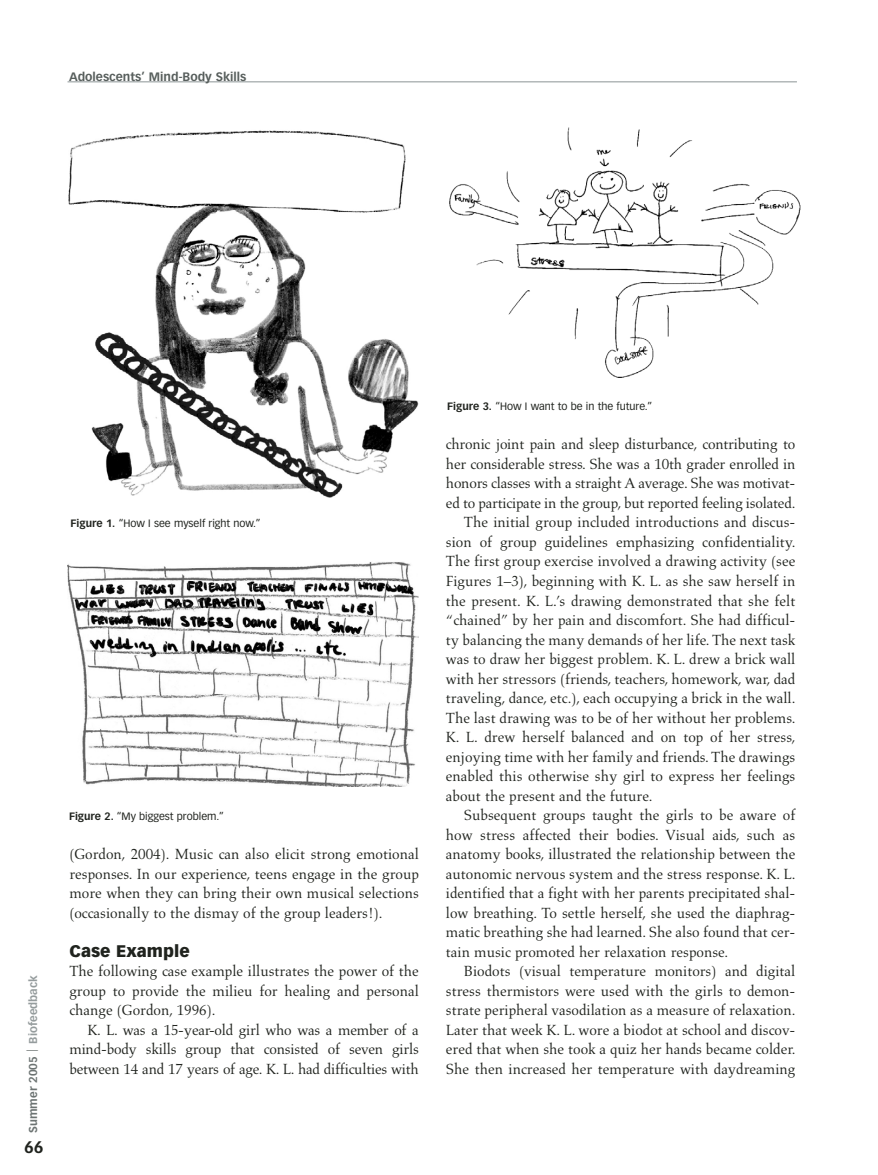
<style>
.page{position:relative;width:878px;height:1175px;background:#fff}
.page>*{position:absolute;margin:0;border:0;box-sizing:border-box;transform-origin:0 0}
.t1{font:900 16.5px "Vectora LH";color:#20231e}
.t2{font:700 16.5px "Vectora LH";color:#20231e}
.t3{font:15px/19.5px "Aldus";color:#20231e;text-align:justify}
.t4{font:700 12px "Vectora LH";color:#575e5c}
.t5{font:700 11.25px "Vectora LH";color:#959c9d}
.t6{font:10.5px "Vectora LH";color:#20231e}
.s1{font-weight:700}
.s2{color:#6c7372}
.s3{color:#575e5c}
</style>
<div class="page">
<hr style="left:68px;top:81px;width:728px;height:1px;background:#b2b8b9">
<img style="left:449px;top:127px;width:351px;height:250px">
<img style="left:68px;top:130px;width:351px;height:367px">
<img style="left:67px;top:562px;width:352px;height:224px">
<p class="t4" style="left:69px;top:72px;width:179px">Adolescents’ Mind-Body Skills</p>
<p class="t6" style="left:71px;top:519px;width:191px"><span class="s1">Figure 1.</span> “How I see myself right now.”</p>
<p class="t5" style="left:28px;top:1133px;width:159px;rotate:-90deg"><span class="s2">Summer 2005</span> <span class="s3">⎪</span> Biofeedback</p>
<p class="t2" style="left:24px;top:1140px;width:21px">66</p>
<p class="t6" style="left:69px;top:812px;width:156px"><span class="s1">Figure 2.</span> “My biggest problem.”</p>
<p class="t3" style="left:69px;top:845px;width:351px">(Gordon, 2004). Music can also elicit strong emotional responses. In our experience, teens engage in the group more when they can bring their own musical selections (occasionally to the dismay of the group leaders!).</p>
<p class="t1" style="left:69px;top:943px;width:122px">Case Example</p>
<p class="t3" style="left:69px;top:962px;width:351px">The following case example illustrates the power of the group to provide the milieu for healing and personal change (Gordon, 1996).</p>
<p class="t3" style="left:69px;top:1021px;width:351px;text-indent:18px">K. L. was a 15-year-old girl who was a member of a mind-body skills group that consisted of seven girls between 14 and 17 years of age. K. L. had difficulties with</p>
<p class="t6" style="left:447px;top:402px;width:206px"><span class="s1">Figure 3.</span> “How I want to be in the future.”</p>
<p class="t3" style="left:446px;top:436px;width:351px">chronic joint pain and sleep disturbance, contributing to</p>
<p class="t3" style="left:446px;top:455px;width:351px">her considerable stress. She was a 10th grader enrolled in</p>
<p class="t3" style="left:446px;top:475px;width:351px">honors classes with a straight A average. She was motivat-</p>
<p class="t3" style="left:446px;top:494px;width:351px">ed to participate in the group, but reported feeling isolated.</p>
<p class="t3" style="left:464px;top:514px;width:333px">The initial group included introductions and discus-</p>
<p class="t3" style="left:446px;top:533px;width:351px">sion of group guidelines emphasizing confidentiality.</p>
<p class="t3" style="left:446px;top:553px;width:351px">The first group exercise involved a drawing activity (see</p>
<p class="t3" style="left:446px;top:572px;width:351px">Figures 1–3), beginning with K. L. as she saw herself in</p>
<p class="t3" style="left:446px;top:592px;width:351px">the present. K. L.’s drawing demonstrated that she felt</p>
<p class="t3" style="left:446px;top:611px;width:351px">“chained” by her pain and discomfort. She had difficul-</p>
<p class="t3" style="left:446px;top:631px;width:351px">ty balancing the many demands of her life. The next task</p>
<p class="t3" style="left:446px;top:650px;width:351px">was to draw her biggest problem. K. L. drew a brick wall</p>
<p class="t3" style="left:446px;top:670px;width:351px">with her stressors (friends, teachers, homework, war, dad</p>
<p class="t3" style="left:446px;top:689px;width:351px">traveling, dance, etc.), each occupying a brick in the wall.</p>
<p class="t3" style="left:446px;top:709px;width:351px">The last drawing was to be of her without her problems.</p>
<p class="t3" style="left:446px;top:728px;width:351px">K. L. drew herself balanced and on top of her stress,</p>
<p class="t3" style="left:446px;top:748px;width:351px">enjoying time with her family and friends. The drawings</p>
<p class="t3" style="left:446px;top:767px;width:351px">enabled this otherwise shy girl to express her feelings</p>
<p class="t3" style="left:446px;top:787px;width:208px">about the present and the future.</p>
<p class="t3" style="left:464px;top:806px;width:333px">Subsequent groups taught the girls to be aware of</p>
<p class="t3" style="left:446px;top:826px;width:351px">how stress affected their bodies. Visual aids, such as</p>
<p class="t3" style="left:446px;top:845px;width:351px">anatomy books, illustrated the relationship between the</p>
<p class="t3" style="left:446px;top:865px;width:351px">autonomic nervous system and the stress response. K. L.</p>
<p class="t3" style="left:446px;top:884px;width:351px">identified that a fight with her parents precipitated shal-</p>
<p class="t3" style="left:446px;top:904px;width:351px">low breathing. To settle herself, she used the diaphrag-</p>
<p class="t3" style="left:446px;top:923px;width:351px">matic breathing she had learned. She also found that cer-</p>
<p class="t3" style="left:446px;top:943px;width:284px">tain music promoted her relaxation response.</p>
<p class="t3" style="left:464px;top:962px;width:333px">Biodots (visual temperature monitors) and digital</p>
<p class="t3" style="left:446px;top:982px;width:351px">stress thermistors were used with the girls to demon-</p>
<p class="t3" style="left:446px;top:1001px;width:351px">strate peripheral vasodilation as a measure of relaxation.</p>
<p class="t3" style="left:446px;top:1021px;width:351px">Later that week K. L. wore a biodot at school and discov-</p>
<p class="t3" style="left:446px;top:1040px;width:351px">ered that when she took a quiz her hands became colder.</p>
<p class="t3" style="left:446px;top:1060px;width:351px">She then increased her temperature with daydreaming</p>
</div>
